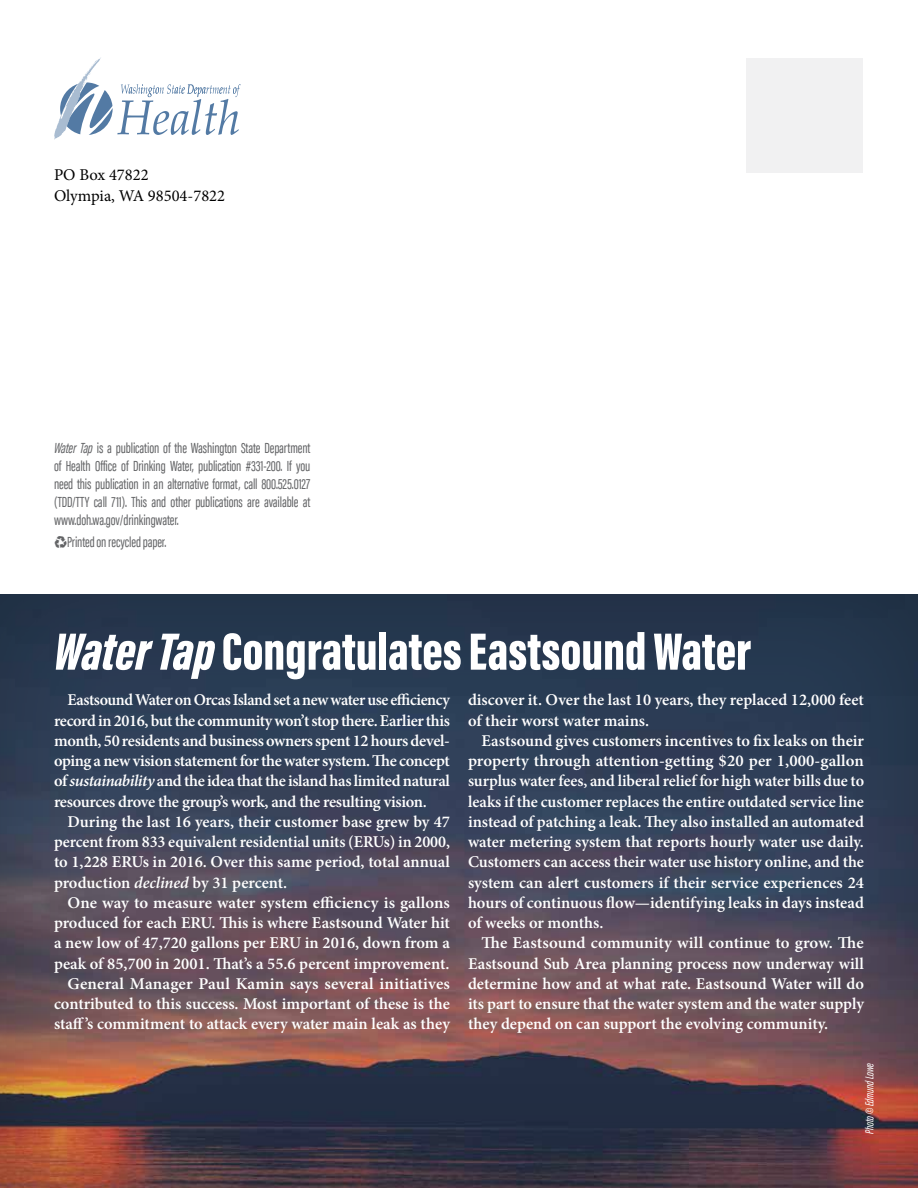
<style>
.page{position:relative;width:918px;height:1188px;background:#fff}
.page>*{position:absolute;margin:0;border:0;box-sizing:border-box;transform-origin:0 0}
.t1{font:900 54px "Acumin Pro Extra Cond";color:#fff}
.t2{font:600 16.5px/20.2px "Minion Pro";color:#fff;text-align:justify}
.t3{font:16.5px/20.2px "Minion Pro";color:#000}
.t4{font:15px/18px "Acumin Pro Extra Cond";letter-spacing:-.01em;color:#636466;text-align:justify}
.t5{font:italic 12px "Acumin Pro Extra Cond";letter-spacing:-.005em;color:#fff}
.s1{font-style:italic}
</style>
<div class="page">
<div style="left:0;top:593px;width:918px;height:595px;background:#000;opacity:.25"></div>
<svg style="left:54px;top:57px;width:187px;height:83px"></svg>
<div style="left:747px;top:58px;width:116px;height:115px;background:#f1f1f2"></div>
<p class="t3" style="left:54px;top:165px;width:173px">PO Box 47822<br>Olympia, WA 98504-7822</p>
<p class="t4" style="left:54px;top:439px;width:258px"><span class="s1">Water Tap</span> is a publication of the Washington State Department of Health Office of Drinking Water, publication #331-200. If you need this publication in an alternative format, call 800.525.0127 (TDD/TTY call 711). This and other publications are available at www.doh.wa.gov/drinkingwater.</p>
<p class="t4" style="left:54px;top:533px;width:114px">♻Printed on recycled paper.</p>
<h1 class="t1" style="left:54px;top:618px;width:699px"><span class="s1">Water Tap</span> Congratulates Eastsound Water</h1>
<p class="t2" style="left:54px;top:690px;width:398px;text-indent:14px">Eastsound Water on Orcas Island set a new water use efficiency record in 2016, but the community won’t stop there. Earlier this month, 50 residents and business owners spent 12 hours devel&shy;oping a new vision statement for the water system. The concept of <span class="s1">sustainability</span> and the idea that the island has limited natural resources drove the group’s work, and the resulting vision.</p>
<p class="t2" style="left:54px;top:811px;width:398px;text-indent:13px">During the last 16 years, their customer base grew by 47 percent from 833 equivalent residential units (ERUs) in 2000, to 1,228 ERUs in 2016. Over this same period, total annual production <span class="s1">declined</span> by 31 percent.</p>
<p class="t2" style="left:54px;top:892px;width:398px;text-align:right">One way to measure water system efficiency is gallons produced for each ERU. This is where Eastsound Water hit a new low of 47,720 gallons per ERU in 2016, down from a peak of 85,700 in 2001. That’s a 55.6 percent improvement.<br>General Manager Paul Kamin says several initiatives contributed to this success. Most important of these is the staff’s commitment to attack every water main leak as they</p>
<p class="t2" style="left:468px;top:690px;width:398px">discover it. Over the last 10 years, they replaced 12,000 feet of their worst water mains.</p>
<p class="t2" style="left:468px;top:730px;width:398px;text-indent:13px">Eastsound gives customers incentives to fix leaks on their property through attention-getting $20 per 1,000-gallon surplus water fees, and liberal relief for high water bills due to leaks if the customer replaces the entire outdated service line instead of patching a leak. They also installed an automated water metering system that reports hourly water use daily.<br>Customers can access their water use history online, and the system can alert customers if their service experiences 24 hours of continuous flow—identifying leaks in days instead of weeks or months.</p>
<p class="t2" style="left:468px;top:933px;width:398px;text-indent:14px">The Eastsound community will continue to grow. The Eastsound Sub Area planning process now underway will determine how and at what rate. Eastsound Water will do its part to ensure that the water system and the water supply they depend on can support the evolving community.</p>
<p class="t5" style="left:862px;top:1134px;width:73px;rotate:-90deg">Photo © Edmund Lowe</p>
</div>
